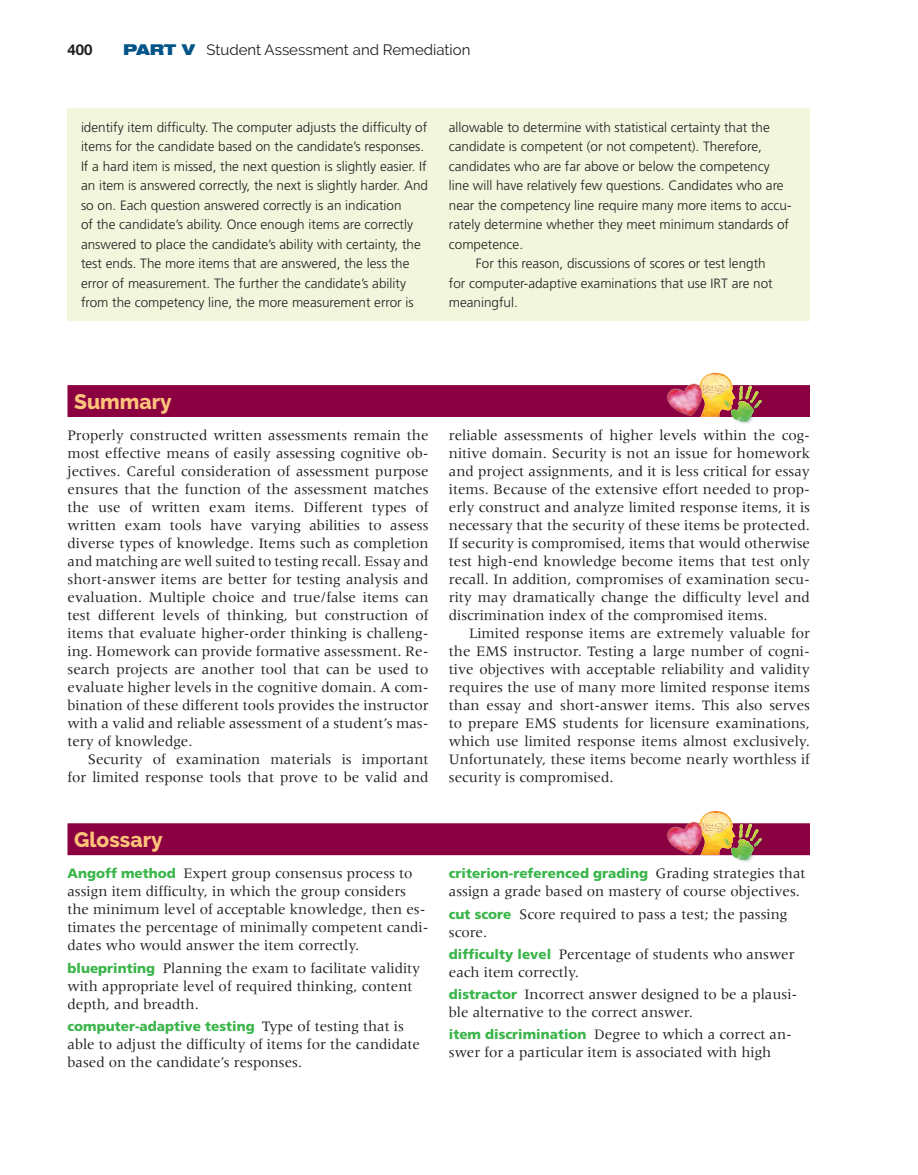
<style>
.page{position:relative;width:918px;height:1175px;background:#fff}
.page>*{position:absolute;margin:0;border:0;box-sizing:border-box;transform-origin:0 0}
.t1{font:800 21px "Raleway";color:#fdc37a}
.t2{font:15px/18px "Meridien LT Std";color:#231f20}
.t3{font:15px "Raleway";color:#231f20}
.t4{font:700 15px "Helvetica Neue LT Std";color:#231f20}
.t5{font:300 13.5px/19.5px "Frutiger LT Std";color:#231f20}
.t6{font:900 13.5px "Frutiger LT Std";color:#3ab54a}
.s1{font-family:"Helvetica Neue LT Std";font-weight:900;font-stretch:expanded;color:#01548a}
.s2{font-family:"Frutiger LT Std";font-weight:900;font-size:13.5px;color:#3ab54a}
.s3{font-family:"Meridien LT Std";font-weight:400;font-size:15px;color:#231f20}
</style>
<div class="page">
<div style="left:68px;top:385px;width:742px;height:32px;background:#8b0040"></div>
<div style="left:723px;top:385px;width:41px;height:40px;background:#231f20;opacity:.2"></div>
<svg style="left:715px;top:373px;width:47px;height:49px"></svg>
<img style="left:739px;top:385px;width:18px;height:18px">
<img style="left:662px;top:373px;width:53px;height:44px">
<div style="left:68px;top:823px;width:742px;height:32px;background:#8b0040"></div>
<div style="left:723px;top:823px;width:41px;height:40px;background:#231f20;opacity:.2"></div>
<svg style="left:715px;top:811px;width:47px;height:49px"></svg>
<img style="left:739px;top:823px;width:18px;height:18px">
<img style="left:662px;top:811px;width:53px;height:45px">
<div style="left:68px;top:108px;width:742px;height:213px;background:#f1f6dc"></div>
<p class="t4" style="left:68px;top:40px;width:27px">400</p>
<p class="t3" style="left:123px;top:41px;width:349px"><span class="s1">PART V</span> Student Assessment and Remediation</p>
<p class="t5" style="left:81px;top:117px;width:349px">identify item difficulty. The computer adjusts the difficulty of items for the candidate based on the candidate’s responses.<br>If a hard item is missed, the next question is slightly easier. If an item is answered correctly, the next is slightly harder. And so on. Each question answered correctly is an indication<br>of the candidate’s ability. Once enough items are correctly answered to place the candidate’s ability with certainty, the test ends. The more items that are answered, the less the error of measurement. The further the candidate’s ability from the competency line, the more measurement error is</p>
<p class="t5" style="left:449px;top:117px;width:322px">allowable to determine with statistical certainty that the</p>
<p class="t5" style="left:449px;top:137px;width:315px">candidate is competent (or not competent). Therefore,</p>
<p class="t5" style="left:449px;top:156px;width:322px">candidates who are far above or below the competency</p>
<p class="t5" style="left:449px;top:176px;width:336px">line will have relatively few questions. Candidates who are</p>
<p class="t5" style="left:449px;top:195px;width:344px">near the competency line require many more items to accu-</p>
<p class="t5" style="left:449px;top:215px;width:342px">rately determine whether they meet minimum standards of</p>
<p class="t5" style="left:449px;top:234px;width:76px">competence.</p>
<p class="t5" style="left:476px;top:254px;width:291px">For this reason, discussions of scores or test length</p>
<p class="t5" style="left:449px;top:273px;width:325px">for computer-adaptive examinations that use IRT are not</p>
<p class="t5" style="left:449px;top:293px;width:71px">meaningful.</p>
<h1 class="t1" style="left:74px;top:389px;width:99px">Summary</h1>
<p class="t2" style="left:68px;top:426px;width:363px;text-align:justify">Properly constructed written assessments remain the most effective means of easily assessing cognitive ob&shy;jectives. Careful consideration of assessment purpose ensures that the function of the assessment matches the use of written exam items. Different types of written exam tools have varying abilities to assess diverse types of knowledge. Items such as completion and matching are well suited to testing recall. Essay and short-answer items are better for testing analysis and evaluation. Multiple choice and true/false items can test different levels of thinking, but construction of items that evaluate higher-order thinking is challeng&shy;ing. Homework can provide formative assessment. Re&shy;search projects are another tool that can be used to evaluate higher levels in the cognitive domain. A com&shy;bination of these different tools provides the instructor with a valid and reliable assessment of a student’s mas&shy;tery of knowledge.</p>
<p class="t2" style="left:68px;top:750px;width:363px;text-align:right">Security of examination materials is important for limited response tools that prove to be valid and</p>
<h1 class="t1" style="left:74px;top:827px;width:90px">Glossary</h1>
<p class="t2" style="left:67px;top:864px;width:363px"><span class="s2">Angoff method</span> Expert group consensus process to assign item difficulty, in which the group considers the minimum level of acceptable knowledge, then es&shy;timates the percentage of minimally competent candi&shy;dates who would answer the item correctly.</p>
<p class="t2" style="left:68px;top:958px;width:354px"><span class="s2">blueprinting</span> Planning the exam to facilitate validity with appropriate level of required thinking, content depth, and breadth.</p>
<p class="t6" style="left:68px;top:1017px;width:338px">computer-adaptive testing <span class="s3">Type of testing that is</span></p>
<p class="t2" style="left:68px;top:1034px;width:354px">able to adjust the difficulty of items for the candidate based on the candidate’s responses.</p>
<p class="t2" style="left:449px;top:426px;width:363px;text-align:justify">reliable assessments of higher levels within the cog&shy;nitive domain. Security is not an issue for homework and project assignments, and it is less critical for essay items. Because of the extensive effort needed to prop&shy;erly construct and analyze limited response items, it is necessary that the security of these items be protected.<br>If security is compromised, items that would otherwise test high-end knowledge become items that test only recall. In addition, compromises of examination secu&shy;rity may dramatically change the difficulty level and discrimination index of the compromised items.</p>
<p class="t2" style="left:449px;top:624px;width:363px;text-align:justify;text-indent:20px">Limited response items are extremely valuable for the EMS instructor. Testing a large number of cogni&shy;tive objectives with acceptable reliability and validity requires the use of many more limited response items than essay and short-answer items. This also serves to prepare EMS students for licensure examinations, which use limited response items almost exclusively.<br>Unfortunately, these items become nearly worthless if security is compromised.</p>
<p class="t6" style="left:449px;top:865px;width:358px">criterion-referenced grading <span class="s3">Grading strategies that</span></p>
<p class="t2" style="left:449px;top:880px;width:353px;line-height:22px">assign a grade based on mastery of course objectives. <span class="s2">cut score</span> Score required to pass a test; the passing</p>
<p class="t2" style="left:449px;top:920px;width:347px;line-height:22px">score.<br><span class="s2">difficulty level</span> Percentage of students who answer</p>
<p class="t2" style="left:449px;top:960px;width:350px;line-height:22px">each item correctly.<br><span class="s2">distractor</span> Incorrect answer designed to be a plausi-</p>
<p class="t2" style="left:449px;top:1000px;width:345px;line-height:22px">ble alternative to the correct answer.<br><span class="s2">item discrimination</span> Degree to which a correct an-</p>
<p class="t2" style="left:449px;top:1042px;width:324px">swer for a particular item is associated with high</p>
</div>
